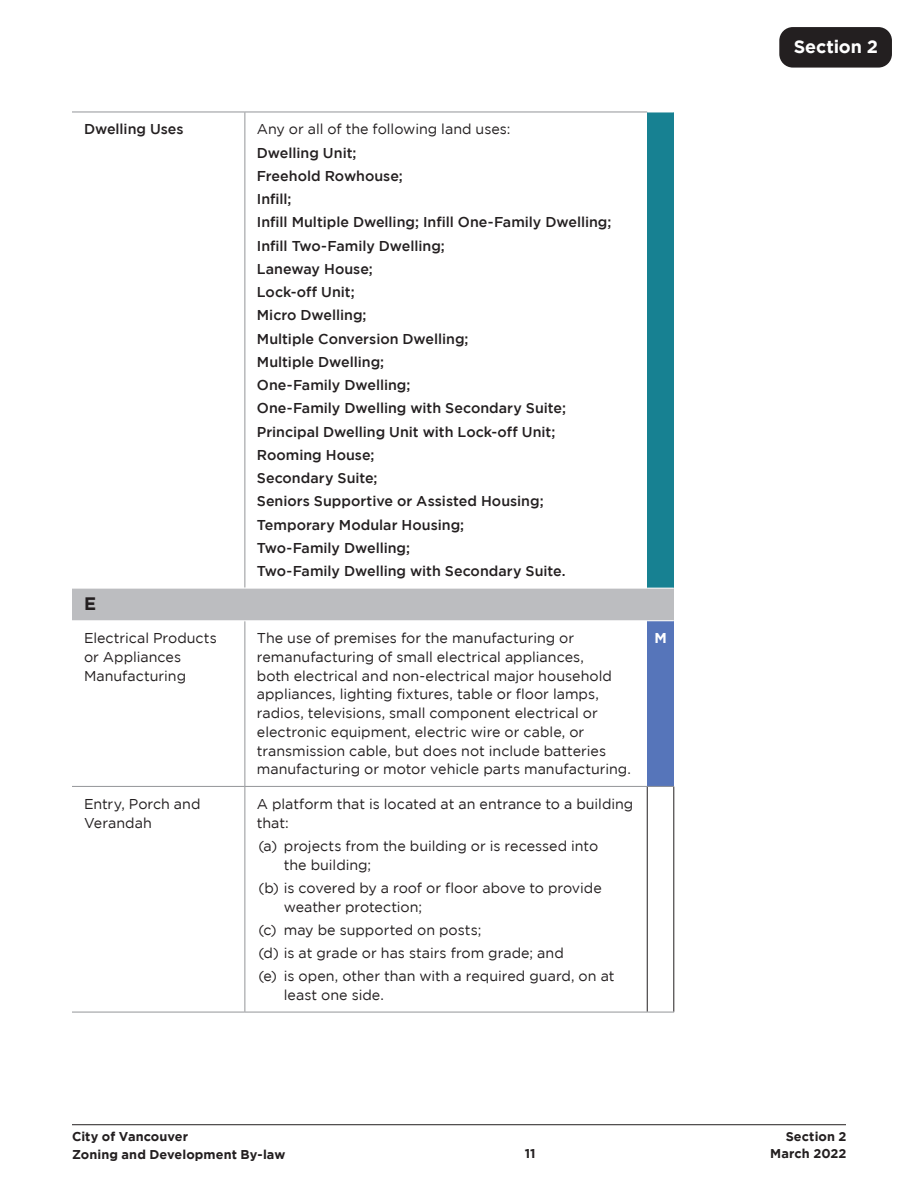
<style>
.page{position:relative;width:918px;height:1188px;background:#fff}
.page>*{position:absolute;margin:0;border:0;box-sizing:border-box;transform-origin:0 0}
.t1{font:700 18px "Gotham";letter-spacing:-.01em;color:#fff}
.A___B__in_gray_bar{font:700 18px "Gotham";color:#231f20}
.table_body_for_Secti{font:14.25px/18.8px "Gotham";color:#231f20}
.table_body_for_Secti-2{font:500 14.25px "Gotham";color:#231f20}
.a__b__Section_2{font:14.25px/18.8px "Gotham";color:#231f20}
.Land_Use__A___B__in{font:700 14.25px "Gotham";color:#fff}
.t2{font:700 12.75px/17.2px "Gotham";letter-spacing:.005em;color:#231f20}
</style>
<div class="page">
<hr style="left:72px;top:1124px;width:774px;height:1px;background:#231f20">
<div style="left:779px;top:27px;width:113px;height:41px;background:#231f20;border-radius:14px"></div>
<div style="left:647px;top:112px;width:27px;height:476px;background:#178192"></div>
<div style="left:72px;top:588px;width:602px;height:33px;background:#bcbdc0"></div>
<div style="left:647px;top:621px;width:27px;height:165px;background:#5675ba"></div>
<hr style="left:72px;top:112px;width:173px;height:1px;background:#939598">
<hr style="left:245px;top:112px;width:402px;height:1px;background:#939598">
<hr style="left:244px;top:112px;width:1px;height:476px;background:#939598">
<hr style="left:244px;top:621px;width:1px;height:165px;background:#939598">
<hr style="left:244px;top:787px;width:1px;height:225px;background:#939598">
<hr style="left:647px;top:787px;width:1px;height:225px;background:#231f20">
<hr style="left:673px;top:787px;width:1px;height:225px;background:#231f20">
<hr style="left:72px;top:786px;width:173px;height:1px;background:#939598">
<hr style="left:245px;top:786px;width:402px;height:1px;background:#939598">
<svg style="left:647px;top:786px;width:27px;height:1px"></svg>
<hr style="left:72px;top:1012px;width:173px;height:1px;background:#939598">
<hr style="left:245px;top:1012px;width:402px;height:1px;background:#939598">
<svg style="left:647px;top:1012px;width:27px;height:1px"></svg>
<hr style="left:72px;top:588px;width:173px;height:1px;background:#fff">
<hr style="left:245px;top:588px;width:402px;height:1px;background:#fff">
<svg style="left:647px;top:588px;width:27px;height:1px"></svg>
<hr style="left:72px;top:620px;width:173px;height:1px;background:#fff">
<hr style="left:245px;top:620px;width:402px;height:1px;background:#fff">
<svg style="left:647px;top:620px;width:27px;height:1px"></svg>
<svg style="left:647px;top:112px;width:27px;height:1px"></svg>
<p class="table_body_for_Secti-2" style="left:84px;top:121px;width:101px">Dwelling Uses</p>
<p class="table_body_for_Secti" style="left:257px;top:120px;width:255px">Any or all of the following land uses:</p>
<p class="table_body_for_Secti-2" style="left:257px;top:144px;width:101px">Dwelling Unit;</p>
<p class="table_body_for_Secti-2" style="left:257px;top:168px;width:148px">Freehold Rowhouse;</p>
<p class="table_body_for_Secti-2" style="left:257px;top:191px;width:36px">Infill;</p>
<p class="table_body_for_Secti-2" style="left:257px;top:214px;width:356px">Infill Multiple Dwelling; Infill One-Family Dwelling;</p>
<p class="table_body_for_Secti-2" style="left:257px;top:237px;width:189px">Infill Two-Family Dwelling;</p>
<p class="table_body_for_Secti-2" style="left:257px;top:261px;width:117px">Laneway House;</p>
<p class="table_body_for_Secti-2" style="left:257px;top:284px;width:99px">Lock-off Unit;</p>
<p class="table_body_for_Secti-2" style="left:257px;top:307px;width:111px">Micro Dwelling;</p>
<p class="table_body_for_Secti-2" style="left:257px;top:330px;width:213px">Multiple Conversion Dwelling;</p>
<p class="table_body_for_Secti-2" style="left:257px;top:354px;width:129px">Multiple Dwelling;</p>
<p class="table_body_for_Secti-2" style="left:257px;top:377px;width:155px">One-Family Dwelling;</p>
<p class="table_body_for_Secti-2" style="left:257px;top:400px;width:311px">One-Family Dwelling with Secondary Suite;</p>
<p class="table_body_for_Secti-2" style="left:257px;top:423px;width:300px">Principal Dwelling Unit with Lock-off Unit;</p>
<p class="table_body_for_Secti-2" style="left:257px;top:447px;width:119px">Rooming House;</p>
<p class="table_body_for_Secti-2" style="left:257px;top:470px;width:122px">Secondary Suite;</p>
<p class="table_body_for_Secti-2" style="left:257px;top:493px;width:288px">Seniors Supportive or Assisted Housing;</p>
<p class="table_body_for_Secti-2" style="left:257px;top:516px;width:209px">Temporary Modular Housing;</p>
<p class="table_body_for_Secti-2" style="left:257px;top:540px;width:155px">Two-Family Dwelling;</p>
<p class="table_body_for_Secti-2" style="left:257px;top:563px;width:310px">Two-Family Dwelling with Secondary Suite.</p>
<p class="A___B__in_gray_bar" style="left:84px;top:593px;width:14px">E</p>
<p class="table_body_for_Secti" style="left:84px;top:629px;width:134px">Electrical Products or Appliances<br>Manufacturing</p>
<p class="table_body_for_Secti" style="left:257px;top:629px;width:376px">The use of premises for the manufacturing or remanufacturing of small electrical appliances,<br>both electrical and non-electrical major household appliances, lighting fixtures, table or floor lamps, radios, televisions, small component electrical or electronic equipment, electric wire or cable, or transmission cable, but does not include batteries manufacturing or motor vehicle parts manufacturing.</p>
<p class="Land_Use__A___B__in" style="left:654px;top:630px;width:14px">M</p>
<p class="table_body_for_Secti" style="left:84px;top:794px;width:118px">Entry, Porch and<br>Verandah</p>
<p class="table_body_for_Secti" style="left:257px;top:794px;width:378px">A platform that is located at an entrance to a building that:</p>
<p class="a__b__Section_2" style="left:284px;top:836px;width:316px;text-indent:-26px">(a) projects from the building or is recessed into the building;</p>
<p class="a__b__Section_2" style="left:284px;top:878px;width:319px;text-indent:-26px">(b) is covered by a roof or floor above to provide weather protection;</p>
<p class="a__b__Section_2" style="left:258px;top:920px;width:225px">(c) may be supported on posts;</p>
<p class="a__b__Section_2" style="left:258px;top:943px;width:307px">(d) is at grade or has stairs from grade; and</p>
<p class="a__b__Section_2" style="left:284px;top:967px;width:332px;text-indent:-26px">(e) is open, other than with a required guard, on at least one side.</p>
<p class="t2" style="left:72px;top:1128px;width:215px">City of Vancouver<br>Zoning and Development By-law</p>
<p class="t2" style="left:525px;top:1145px;width:12px">11</p>
<p class="t1" style="left:794px;top:36px;width:86px">Section 2</p>
<p class="t2" style="left:770px;top:1128px;width:78px;text-align:right">Section 2<br>March 2022</p>
</div>
